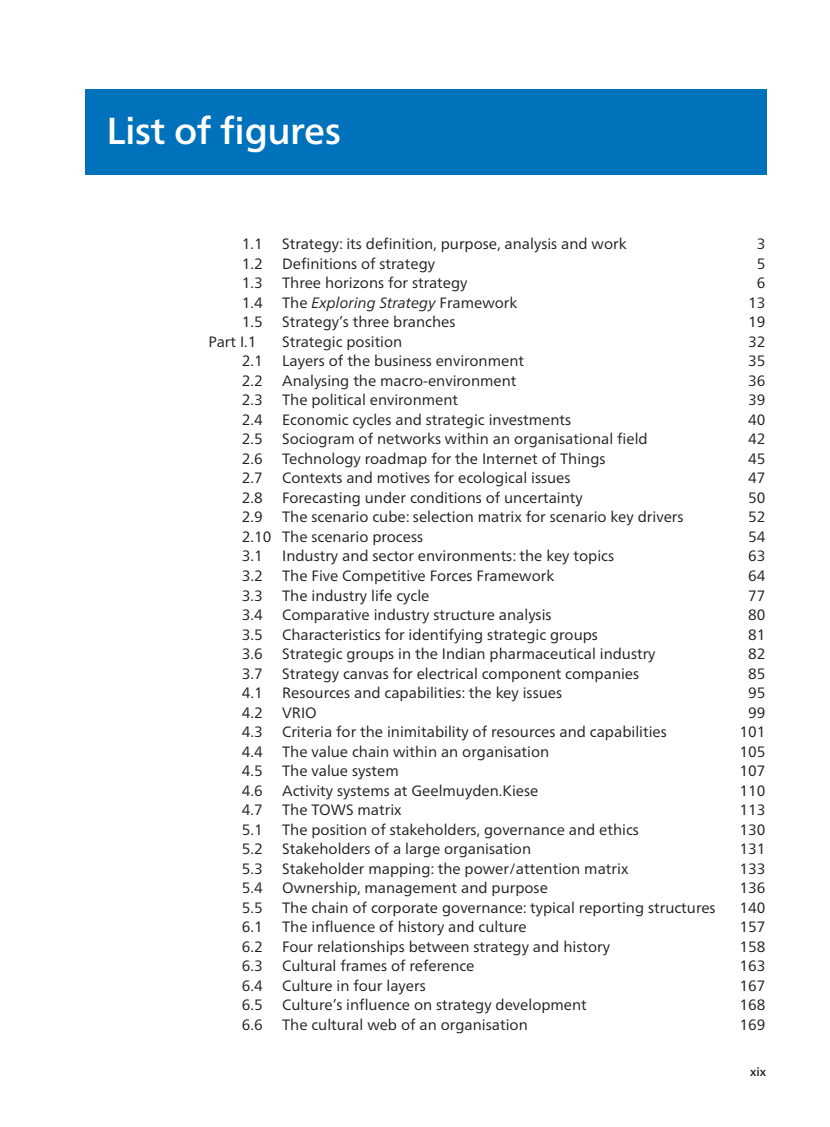
<style>
.page{position:relative;width:830px;height:1127px;background:#fff}
.page>*{position:absolute;margin:0;border:0;box-sizing:border-box;transform-origin:0 0}
.t1{font:500 37.5px "Frutiger Neue LTW1 G";letter-spacing:-.015em;color:#fff}
.t2{font:15px "Frutiger Neue LTW1 G";color:#231f20}
.t3{font:italic 15px "Frutiger Neue LTW1 G";color:#231f20}
.t4{font:500 12px "Frutiger Neue LTW1 G";color:#231f20}
.s1{font-style:normal}
</style>
<div class="page">
<div style="left:85px;top:89px;width:680px;height:85px;background:#0072bc"></div>
<h1 class="t1" style="left:106px;top:104px;width:236px">List of figures</h1>
<p class="t2" style="left:242px;top:233px;width:22px">1.1</p>
<p class="t2" style="left:282px;top:233px;width:346px">Strategy: its definition, purpose, analysis and work</p>
<p class="t2" style="left:756px;top:233px;width:10px">3</p>
<p class="t2" style="left:242px;top:253px;width:22px">1.2</p>
<p class="t2" style="left:282px;top:253px;width:154px">Definitions of strategy</p>
<p class="t2" style="left:756px;top:253px;width:10px">5</p>
<p class="t2" style="left:242px;top:272px;width:22px">1.3</p>
<p class="t2" style="left:282px;top:272px;width:187px">Three horizons for strategy</p>
<p class="t2" style="left:756px;top:272px;width:10px">6</p>
<p class="t2" style="left:242px;top:292px;width:22px">1.4</p>
<p class="t3" style="left:282px;top:292px;width:236px"><span class="s1">The</span> Exploring Strategy <span class="s1">Framework</span></p>
<p class="t2" style="left:748px;top:292px;width:19px">13</p>
<p class="t2" style="left:242px;top:311px;width:22px">1.5</p>
<p class="t2" style="left:282px;top:311px;width:175px">Strategy’s three branches</p>
<p class="t2" style="left:748px;top:311px;width:19px">19</p>
<p class="t2" style="left:208px;top:331px;width:49px">Part I.1</p>
<p class="t2" style="left:282px;top:331px;width:122px">Strategic position</p>
<p class="t2" style="left:748px;top:331px;width:19px">32</p>
<p class="t2" style="left:242px;top:350px;width:22px">2.1</p>
<p class="t2" style="left:282px;top:350px;width:243px">Layers of the business environment</p>
<p class="t2" style="left:748px;top:350px;width:19px">35</p>
<p class="t2" style="left:242px;top:370px;width:22px">2.2</p>
<p class="t2" style="left:282px;top:370px;width:236px">Analysing the macro-environment</p>
<p class="t2" style="left:748px;top:370px;width:19px">36</p>
<p class="t2" style="left:242px;top:389px;width:22px">2.3</p>
<p class="t2" style="left:282px;top:389px;width:177px">The political environment</p>
<p class="t2" style="left:748px;top:389px;width:19px">39</p>
<p class="t2" style="left:242px;top:409px;width:22px">2.4</p>
<p class="t2" style="left:282px;top:409px;width:290px">Economic cycles and strategic investments</p>
<p class="t2" style="left:748px;top:409px;width:19px">40</p>
<p class="t2" style="left:242px;top:428px;width:22px">2.5</p>
<p class="t2" style="left:282px;top:428px;width:367px">Sociogram of networks within an organisational field</p>
<p class="t2" style="left:748px;top:428px;width:19px">42</p>
<p class="t2" style="left:242px;top:448px;width:22px">2.6</p>
<p class="t2" style="left:282px;top:448px;width:325px">Technology roadmap for the Internet of Things</p>
<p class="t2" style="left:748px;top:448px;width:19px">45</p>
<p class="t2" style="left:242px;top:467px;width:22px">2.7</p>
<p class="t2" style="left:282px;top:467px;width:290px">Contexts and motives for ecological issues</p>
<p class="t2" style="left:748px;top:467px;width:19px">47</p>
<p class="t2" style="left:242px;top:487px;width:22px">2.8</p>
<p class="t2" style="left:282px;top:487px;width:302px">Forecasting under conditions of uncertainty</p>
<p class="t2" style="left:748px;top:487px;width:19px">50</p>
<p class="t2" style="left:242px;top:506px;width:22px">2.9</p>
<p class="t2" style="left:282px;top:506px;width:402px">The scenario cube: selection matrix for scenario key drivers</p>
<p class="t2" style="left:748px;top:506px;width:19px">52</p>
<p class="t2" style="left:242px;top:526px;width:183px">2.10 The scenario process</p>
<p class="t2" style="left:748px;top:526px;width:19px">54</p>
<p class="t2" style="left:242px;top:545px;width:22px">3.1</p>
<p class="t2" style="left:282px;top:545px;width:333px">Industry and sector environments: the key topics</p>
<p class="t2" style="left:748px;top:545px;width:19px">63</p>
<p class="t2" style="left:242px;top:565px;width:22px">3.2</p>
<p class="t2" style="left:282px;top:565px;width:273px">The Five Competitive Forces Framework</p>
<p class="t2" style="left:748px;top:565px;width:19px">64</p>
<p class="t2" style="left:242px;top:584px;width:22px">3.3</p>
<p class="t2" style="left:282px;top:584px;width:149px">The industry life cycle</p>
<p class="t2" style="left:748px;top:584px;width:19px">77</p>
<p class="t2" style="left:242px;top:604px;width:22px">3.4</p>
<p class="t2" style="left:282px;top:604px;width:271px">Comparative industry structure analysis</p>
<p class="t2" style="left:748px;top:604px;width:19px">80</p>
<p class="t2" style="left:242px;top:623px;width:22px">3.5</p>
<p class="t2" style="left:282px;top:623px;width:317px">Characteristics for identifying strategic groups</p>
<p class="t2" style="left:748px;top:623px;width:19px">81</p>
<p class="t2" style="left:242px;top:643px;width:22px">3.6</p>
<p class="t2" style="left:282px;top:643px;width:375px">Strategic groups in the Indian pharmaceutical industry</p>
<p class="t2" style="left:748px;top:643px;width:19px">82</p>
<p class="t2" style="left:242px;top:662px;width:22px">3.7</p>
<p class="t2" style="left:282px;top:662px;width:358px">Strategy canvas for electrical component companies</p>
<p class="t2" style="left:748px;top:662px;width:19px">85</p>
<p class="t2" style="left:242px;top:682px;width:22px">4.1</p>
<p class="t2" style="left:282px;top:682px;width:281px">Resources and capabilities: the key issues</p>
<p class="t2" style="left:748px;top:682px;width:19px">95</p>
<p class="t2" style="left:242px;top:701px;width:22px">4.2</p>
<p class="t2" style="left:282px;top:701px;width:36px">VRIO</p>
<p class="t2" style="left:748px;top:701px;width:19px">99</p>
<p class="t2" style="left:242px;top:721px;width:22px">4.3</p>
<p class="t2" style="left:282px;top:721px;width:386px">Criteria for the inimitability of resources and capabilities</p>
<p class="t2" style="left:739px;top:721px;width:27px">101</p>
<p class="t2" style="left:242px;top:740px;width:22px">4.4</p>
<p class="t2" style="left:282px;top:740px;width:268px">The value chain within an organisation</p>
<p class="t2" style="left:739px;top:740px;width:27px">105</p>
<p class="t2" style="left:242px;top:760px;width:22px">4.5</p>
<p class="t2" style="left:282px;top:760px;width:118px">The value system</p>
<p class="t2" style="left:739px;top:760px;width:27px">107</p>
<p class="t2" style="left:242px;top:779px;width:22px">4.6</p>
<p class="t2" style="left:282px;top:779px;width:258px">Activity systems at Geelmuyden.Kiese</p>
<p class="t2" style="left:739px;top:779px;width:27px">110</p>
<p class="t2" style="left:242px;top:799px;width:22px">4.7</p>
<p class="t2" style="left:282px;top:799px;width:121px">The TOWS matrix</p>
<p class="t2" style="left:739px;top:799px;width:27px">113</p>
<p class="t2" style="left:242px;top:818px;width:22px">5.1</p>
<p class="t2" style="left:282px;top:818px;width:358px">The position of stakeholders, governance and ethics</p>
<p class="t2" style="left:739px;top:818px;width:27px">130</p>
<p class="t2" style="left:242px;top:838px;width:22px">5.2</p>
<p class="t2" style="left:282px;top:838px;width:250px">Stakeholders of a large organisation</p>
<p class="t2" style="left:739px;top:838px;width:27px">131</p>
<p class="t2" style="left:242px;top:857px;width:22px">5.3</p>
<p class="t2" style="left:282px;top:857px;width:347px">Stakeholder mapping: the power/attention matrix</p>
<p class="t2" style="left:739px;top:857px;width:27px">133</p>
<p class="t2" style="left:242px;top:877px;width:22px">5.4</p>
<p class="t2" style="left:282px;top:877px;width:267px">Ownership, management and purpose</p>
<p class="t2" style="left:739px;top:877px;width:27px">136</p>
<p class="t2" style="left:242px;top:896px;width:22px">5.5</p>
<p class="t2" style="left:282px;top:896px;width:435px">The chain of corporate governance: typical reporting structures</p>
<p class="t2" style="left:739px;top:896px;width:27px">140</p>
<p class="t2" style="left:242px;top:916px;width:22px">6.1</p>
<p class="t2" style="left:282px;top:916px;width:246px">The influence of history and culture</p>
<p class="t2" style="left:739px;top:916px;width:27px">157</p>
<p class="t2" style="left:242px;top:935px;width:22px">6.2</p>
<p class="t2" style="left:282px;top:935px;width:329px">Four relationships between strategy and history</p>
<p class="t2" style="left:739px;top:935px;width:27px">158</p>
<p class="t2" style="left:242px;top:955px;width:22px">6.3</p>
<p class="t2" style="left:282px;top:955px;width:194px">Cultural frames of reference</p>
<p class="t2" style="left:739px;top:955px;width:27px">163</p>
<p class="t2" style="left:242px;top:974px;width:22px">6.4</p>
<p class="t2" style="left:282px;top:974px;width:145px">Culture in four layers</p>
<p class="t2" style="left:739px;top:974px;width:27px">167</p>
<p class="t2" style="left:242px;top:994px;width:22px">6.5</p>
<p class="t2" style="left:282px;top:994px;width:306px">Culture’s influence on strategy development</p>
<p class="t2" style="left:739px;top:994px;width:27px">168</p>
<p class="t2" style="left:242px;top:1013px;width:22px">6.6</p>
<p class="t2" style="left:282px;top:1013px;width:247px">The cultural web of an organisation</p>
<p class="t2" style="left:739px;top:1013px;width:27px">169</p>
<p class="t4" style="left:749px;top:1063px;width:18px">xix</p>
</div>
